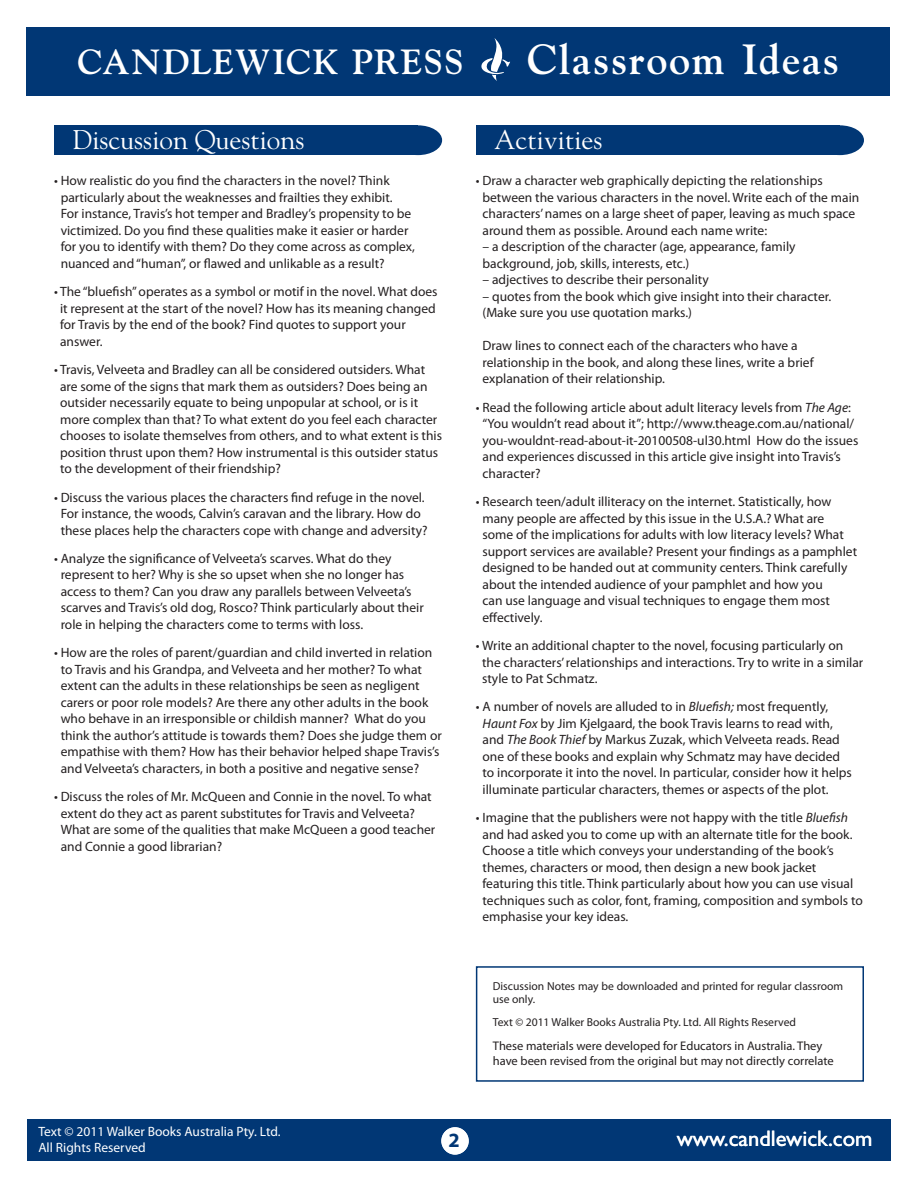
<style>
.page{position:relative;width:918px;height:1188px;background:#fff}
.page>*{position:absolute;margin:0;border:0;box-sizing:border-box;transform-origin:0 0}
.t1{font:700 42.15px "Goudy";letter-spacing:.035em;color:#fff}
.t2{font:700 34.8px "Goudy";letter-spacing:.035em;color:#fff}
.t3{font:27px "Goudy";color:#fff}
.t4{font:22.5px "Gill Sans";color:#fff}
.t5{font:700 20.25px "Myriad Pro";color:#013775}
.text{font:13.5px/16.5px "Myriad Pro";color:#231f20}
.t6{font:13.5px "Myriad Pro";color:#fff}
.t7{font:12.45px/15px "Myriad Pro";color:#231f20}
.t8{font:11.55px/14px "Myriad Pro";color:#231f20}
.s1{font-style:italic}
</style>
<div class="page">
<div style="left:27px;top:1119px;width:864px;height:42px;background:#013775"></div>
<div style="left:26px;top:27px;width:864px;height:69px;background:#013775"></div>
<div style="left:441px;top:1127px;width:28px;height:28px;background:#fff;border-radius:50%"></div>
<div style="left:54px;top:125px;width:363px;height:30px;background:#013775"></div>
<div style="left:394px;top:125px;width:48px;height:30px;background:#013775;border-radius:50%"></div>
<div style="left:476px;top:125px;width:363px;height:30px;background:#013775"></div>
<div style="left:816px;top:125px;width:48px;height:30px;background:#013775;border-radius:50%"></div>
<svg style="left:481px;top:38px;width:29px;height:43px"></svg>
<div style="left:476px;top:966px;width:388px;height:116px;border:2px solid #013775"></div>
<p class="t2" style="left:78px;top:41px;width:387px">CANDLEWICK PRESS</p>
<p class="t1" style="left:527px;top:35px;width:314px">Classroom Ideas</p>
<p class="t3" style="left:73px;top:123px;width:233px">Discussion Questions</p>
<p class="t3" style="left:495px;top:123px;width:109px">Activities</p>
<p class="text" style="left:61px;top:172px;width:356px;text-indent:-7px">• How realistic do you find the characters in the novel? Think particularly about the weaknesses and frailties they exhibit.<br>For instance, Travis’s hot temper and Bradley’s propensity to be victimized. Do you find these qualities make it easier or harder for you to identify with them? Do they come across as complex, nuanced and “human”, or flawed and unlikable as a result?</p>
<p class="text" style="left:60px;top:283px;width:379px;text-indent:-6px">• The “bluefish” operates as a symbol or motif in the novel. What does it represent at the start of the novel? How has its meaning changed for Travis by the end of the book? Find quotes to support your answer.</p>
<p class="text" style="left:60px;top:361px;width:383px;text-indent:-6px">• Travis, Velveeta and Bradley can all be considered outsiders. What are some of the signs that mark them as outsiders? Does being an outsider necessarily equate to being unpopular at school, or is it more complex than that? To what extent do you feel each character chooses to isolate themselves from others, and to what extent is this position thrust upon them? How instrumental is this outsider status to the development of their friendship?</p>
<p class="text" style="left:54px;top:489px;width:375px;text-align:center">• Discuss the various places the characters find refuge in the novel.<br>For instance, the woods, Calvin’s caravan and the library. How do these places help the characters cope with change and adversity?</p>
<p class="text" style="left:61px;top:550px;width:365px;text-indent:-7px">• Analyze the significance of Velveeta’s scarves. What do they represent to her? Why is she so upset when she no longer has access to them? Can you draw any parallels between Velveeta’s scarves and Travis’s old dog, Rosco? Think particularly about their role in helping the characters come to terms with loss.</p>
<p class="text" style="left:61px;top:644px;width:383px;text-indent:-7px">• How are the roles of parent/guardian and child inverted in relation to Travis and his Grandpa, and Velveeta and her mother? To what extent can the adults in these relationships be seen as negligent carers or poor role models? Are there any other adults in the book who behave in an irresponsible or childish manner? What do you think the author’s attitude is towards them? Does she judge them or empathise with them? How has their behavior helped shape Travis’s and Velveeta’s characters, in both a positive and negative sense?</p>
<p class="text" style="left:61px;top:788px;width:376px;text-indent:-7px">• Discuss the roles of Mr. McQueen and Connie in the novel. To what extent do they act as parent substitutes for Travis and Velveeta?<br>What are some of the qualities that make McQueen a good teacher and Connie a good librarian?</p>
<p class="text" style="left:483px;top:172px;width:378px;text-indent:-7px">• Draw a character web graphically depicting the relationships between the various characters in the novel. Write each of the main characters’ names on a large sheet of paper, leaving as much space around them as possible. Around each name write:</p>
<p class="text" style="left:483px;top:238px;width:315px">– a description of the character (age, appearance, family background, job, skills, interests, etc.)</p>
<p class="text" style="left:483px;top:271px;width:228px">– adjectives to describe their personality</p>
<p class="text" style="left:483px;top:288px;width:350px">– quotes from the book which give insight into their character. (Make sure you use quotation marks.)</p>
<p class="text" style="left:483px;top:337px;width:333px">Draw lines to connect each of the characters who have a relationship in the book, and along these lines, write a brief explanation of their relationship.</p>
<p class="text" style="left:483px;top:399px;width:377px;text-indent:-7px">• Read the following article about adult literacy levels from <span class="s1">The Age</span>: “You wouldn’t read about it”; http://www.theage.com.au/national/ you-wouldnt-read-about-it-20100508-ul30.html How do the issues and experiences discussed in this article give insight into Travis’s character?</p>
<p class="text" style="left:483px;top:493px;width:376px;text-indent:-7px">• Research teen/adult illiteracy on the internet. Statistically, how many people are affected by this issue in the U.S.A.? What are some of the implications for adults with low literacy levels? What support services are available? Present your findings as a pamphlet designed to be handed out at community centers. Think carefully about the intended audience of your pamphlet and how you<br>can use language and visual techniques to engage them most effectively.</p>
<p class="text" style="left:482px;top:637px;width:383px;text-indent:-6px">• Write an additional chapter to the novel, focusing particularly on the characters’ relationships and interactions. Try to write in a similar style to Pat Schmatz.</p>
<p class="text" style="left:483px;top:698px;width:371px;text-indent:-7px">• A number of novels are alluded to in <span class="s1">Bluefish;</span> most frequently, <span class="s1">Haunt Fox</span> by Jim Kjelgaard, the book Travis learns to read with, and <span class="s1">The Book Thief</span> by Markus Zuzak, which Velveeta reads. Read one of these books and explain why Schmatz may have decided to incorporate it into the novel. In particular, consider how it helps illuminate particular characters, themes or aspects of the plot.</p>
<p class="text" style="left:483px;top:809px;width:382px;text-indent:-7px">• Imagine that the publishers were not happy with the title <span class="s1">Bluefish </span>and had asked you to come up with an alternate title for the book.<br>Choose a title which conveys your understanding of the book’s themes, characters or mood, then design a new book jacket featuring this title. Think particularly about how you can use visual techniques such as color, font, framing, composition and symbols to emphasise your key ideas.</p>
<p class="t8" style="left:493px;top:979px;width:352px">Discussion Notes may be downloaded and printed for regular classroom use only.</p>
<p class="t8" style="left:493px;top:1015px;width:305px">Text © 2011 Walker Books Australia Pty. Ltd. All Rights Reserved</p>
<p class="t7" style="left:493px;top:1039px;width:342px">These materials were developed for Educators in Australia. They have been revised from the original but may not directly correlate</p>
<p class="t6" style="left:38px;top:1123px;width:244px">Text © 2011 Walker Books Australia Pty. Ltd.</p>
<p class="t6" style="left:38px;top:1139px;width:109px">All Rights Reserved</p>
<p class="t5" style="left:448px;top:1127px;width:13px">2</p>
<p class="t4" style="left:677px;top:1126px;width:197px">www.candlewick.com</p>
</div>
